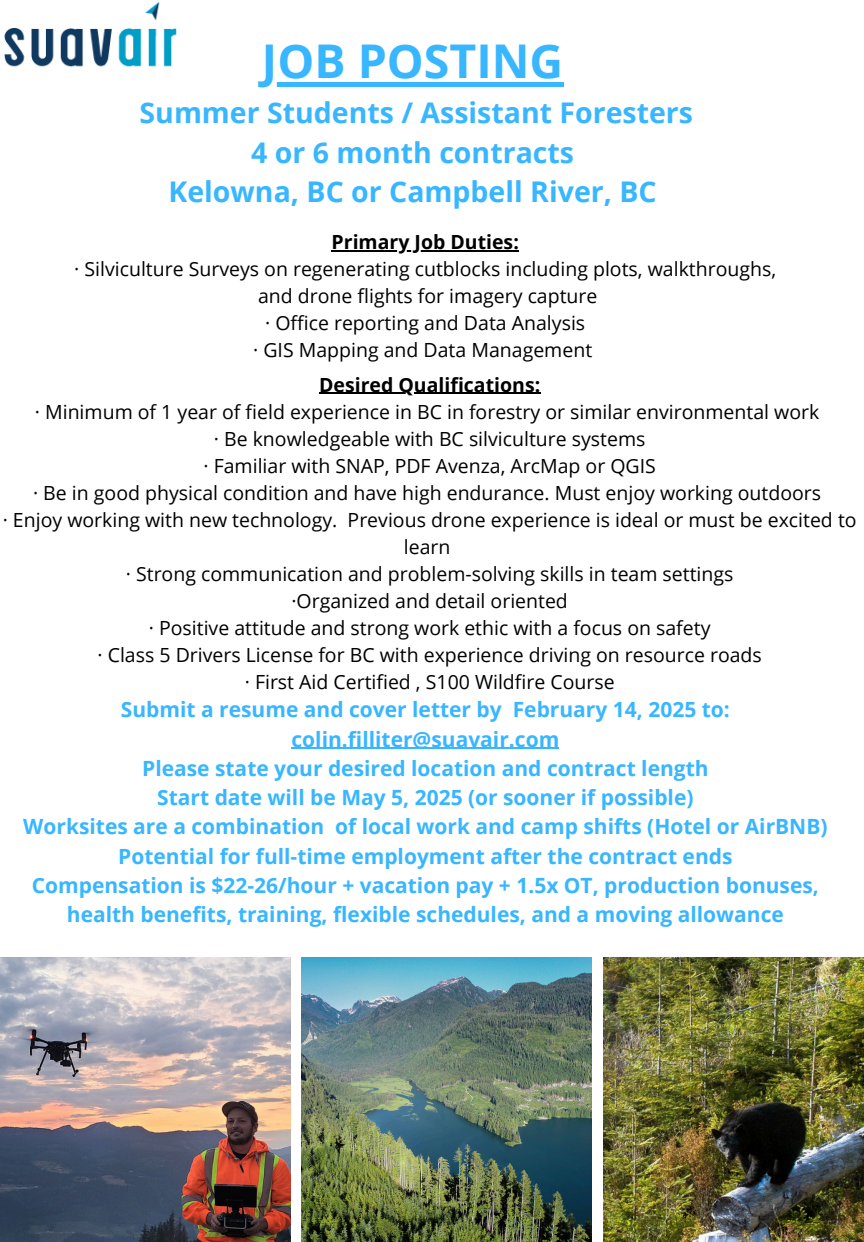
<style>
.page{position:relative;width:864px;height:1242px;background:#fff}
.page>*{position:absolute;margin:0;border:0;box-sizing:border-box;transform-origin:0 0}
.t1{font:700 46.5px "Open Sans";color:#38b6ff}
.t2{font:700 28.5px/39.3px "Open Sans";color:#38b6ff;text-align:center}
.t3{font:700 21px/29.2px "Open Sans";color:#38b6ff;text-align:center}
.t4{font:19.5px/27px "Open Sans";color:#000;text-align:center}
.t5{font:700 19.5px "Open Sans";color:#000}
</style>
<div class="page">
<img style="left:0;top:957px;width:290px;height:285px">
<img style="left:302px;top:957px;width:290px;height:285px">
<img style="left:603px;top:957px;width:261px;height:285px">
<img style="left:4px;top:2px;width:173px;height:65px">
<hr style="left:332px;top:251px;width:187px;height:1px;background:#000">
<hr style="left:319px;top:393px;width:221px;height:1px;background:#000">
<hr style="left:262px;top:82px;width:301px;height:4px;background:#38b6ff">
<hr style="left:291px;top:748px;width:268px;height:1px;background:#38b6ff">
<p class="t1" style="left:262px;top:29px;width:303px">JOB POSTING</p>
<p class="t2" style="left:140px;top:93px;width:555px">Summer Students / Assistant Foresters<br>4 or 6 month contracts<br>Kelowna, BC or Campbell River, BC</p>
<p class="t5" style="left:332px;top:229px;width:189px">Primary Job Duties:</p>
<p class="t4" style="left:74px;top:255px;width:703px">· Silviculture Surveys on regenerating cutblocks including plots, walkthroughs,</p>
<h1 class="t4" style="left:258px;top:282px;width:341px">and drone flights for imagery capture</h1>
<p class="t4" style="left:265px;top:309px;width:322px">· Office reporting and Data Analysis</p>
<p class="t4" style="left:253px;top:336px;width:341px">· GIS Mapping and Data Management</p>
<p class="t5" style="left:319px;top:371px;width:223px">Desired Qualifications:</p>
<p class="t4" style="left:35px;top:397px;width:786px">· Minimum of 1 year of field experience in BC in forestry or similar environmental work</p>
<p class="t4" style="left:214px;top:424px;width:433px">· Be knowledgeable with BC silviculture systems</p>
<p class="t4" style="left:203px;top:451px;width:454px">· Familiar with SNAP, PDF Avenza, ArcMap or QGIS</p>
<p class="t4" style="left:33px;top:478px;width:790px">· Be in good physical condition and have high endurance. Must enjoy working outdoors</p>
<p class="t4" style="left:3px;top:505px;width:855px">· Enjoy working with new technology. Previous drone experience is ideal or must be excited to learn</p>
<p class="t4" style="left:126px;top:559px;width:609px">· Strong communication and problem-solving skills in team settings</p>
<p class="t4" style="left:291px;top:586px;width:278px">·Organized and detail oriented</p>
<p class="t4" style="left:149px;top:613px;width:563px">· Positive attitude and strong work ethic with a focus on safety</p>
<p class="t4" style="left:97px;top:640px;width:666px">· Class 5 Drivers License for BC with experience driving on resource roads</p>
<p class="t4" style="left:245px;top:667px;width:371px">· First Aid Certified , S100 Wildfire Course</p>
<p class="t3" style="left:23px;top:695px;width:806px">Submit a resume and cover letter by February 14, 2025 to: colin.filliter@suavair.com<br>Please state your desired location and contract length<br>Start date will be May 5, 2025 (or sooner if possible)<br>Worksites are a combination of local work and camp shifts (Hotel or AirBNB)<br>Potential for full-time employment after the contract ends<br>Compensation is $22-26/hour + vacation pay + 1.5x OT, production bonuses, health benefits, training, flexible schedules, and a moving allowance</p>
</div>
